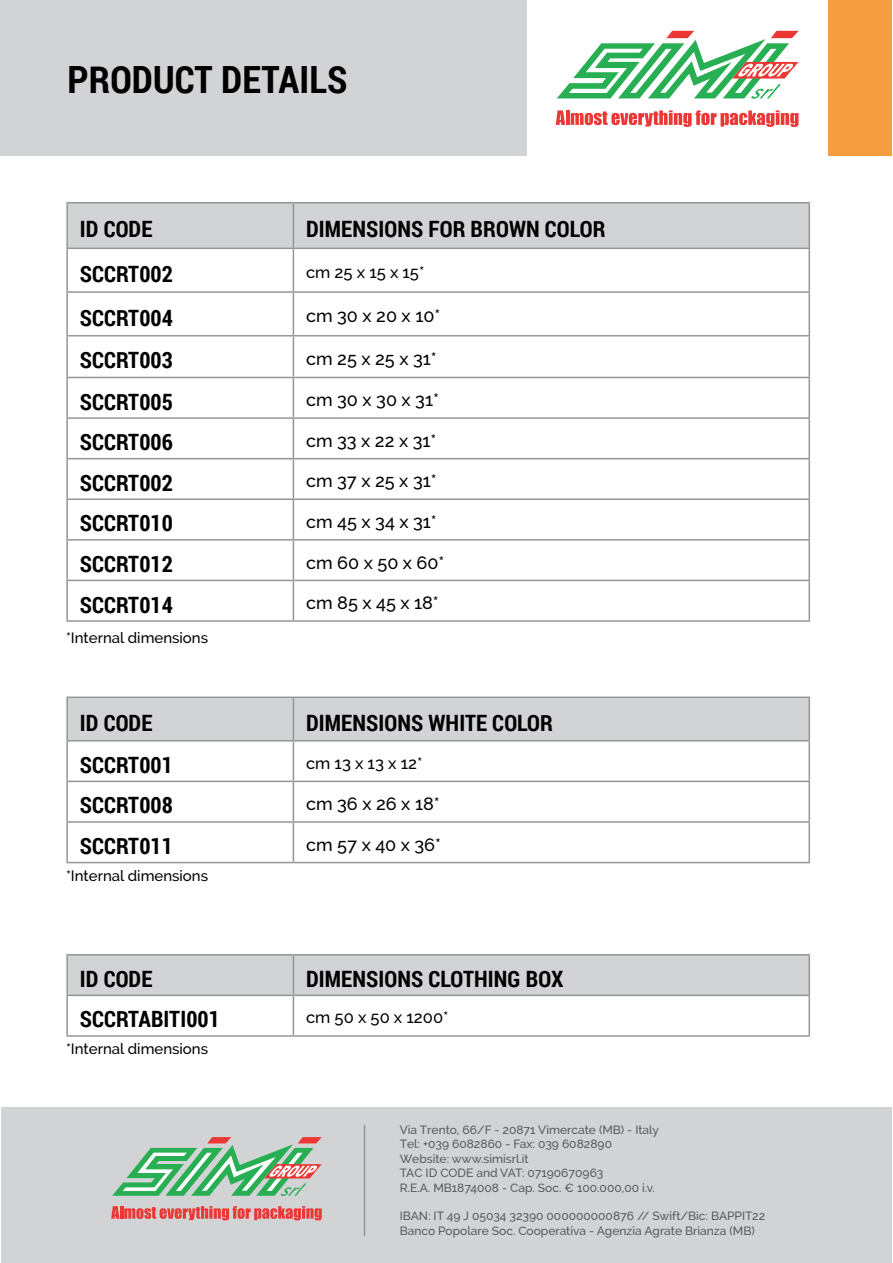
<style>
.page{position:relative;width:893px;height:1263px;background:#fff}
.page>*{position:absolute;margin:0;border:0;box-sizing:border-box;transform-origin:0 0}
.t1{font:700 37.5px "Roboto Condensed";letter-spacing:.005em;color:#000}
.t2{font:700 22.5px "Roboto Condensed";letter-spacing:.005em;color:#000}
.t3{font:500 18px "Raleway";color:#000}
.t4{font:500 16.5px "Raleway";color:#000}
.t5{font:500 15px "Raleway";color:#000}
.t6{font:500 12px/14.4px "Raleway";color:#58595b}
</style>
<div class="page">
<div style="left:0;top:0;width:526px;height:155px;background:#d1d3d4"></div>
<div style="left:1px;top:1107px;width:891px;height:156px;background:#d1d3d4"></div>
<div style="left:828px;top:0;width:64px;height:155px;background:#f59d41"></div>
<hr style="left:364px;top:1125px;width:1px;height:111px;background:#939598">
<svg style="left:557px;top:31px;width:242px;height:68px"></svg>
<svg style="left:556px;top:110px;width:9px;height:15px"></svg>
<hr style="left:566px;top:110px;width:3px;height:15px;background:#ec3835">
<svg style="left:571px;top:110px;width:227px;height:17px"></svg>
<svg style="left:112px;top:1137px;width:210px;height:59px"></svg>
<svg style="left:111px;top:1206px;width:211px;height:14px"></svg>
<div style="left:68px;top:698px;width:740px;height:42px;background:#d1d3d4"></div>
<hr style="left:66px;top:696px;width:227px;height:2px;background:#939598">
<hr style="left:66px;top:698px;width:2px;height:42px;background:#939598">
<hr style="left:293px;top:696px;width:517px;height:2px;background:#939598">
<hr style="left:293px;top:698px;width:1px;height:42px;background:#939598">
<hr style="left:808px;top:698px;width:2px;height:42px;background:#939598">
<hr style="left:66px;top:740px;width:227px;height:1px;background:#939598">
<hr style="left:66px;top:741px;width:2px;height:40px;background:#939598">
<hr style="left:293px;top:740px;width:517px;height:1px;background:#939598">
<hr style="left:293px;top:741px;width:1px;height:40px;background:#939598">
<hr style="left:808px;top:741px;width:2px;height:40px;background:#939598">
<hr style="left:66px;top:781px;width:227px;height:1px;background:#939598">
<hr style="left:66px;top:782px;width:2px;height:39px;background:#939598">
<hr style="left:293px;top:781px;width:517px;height:1px;background:#939598">
<hr style="left:293px;top:782px;width:1px;height:39px;background:#939598">
<hr style="left:808px;top:782px;width:2px;height:39px;background:#939598">
<hr style="left:66px;top:821px;width:227px;height:2px;background:#939598">
<hr style="left:66px;top:823px;width:2px;height:39px;background:#939598">
<hr style="left:293px;top:821px;width:517px;height:2px;background:#939598">
<hr style="left:293px;top:823px;width:1px;height:39px;background:#939598">
<hr style="left:808px;top:823px;width:2px;height:39px;background:#939598">
<hr style="left:66px;top:862px;width:227px;height:1px;background:#939598">
<hr style="left:293px;top:862px;width:517px;height:1px;background:#939598">
<div style="left:68px;top:955px;width:740px;height:40px;background:#d1d3d4"></div>
<hr style="left:66px;top:954px;width:227px;height:1px;background:#939598">
<hr style="left:66px;top:955px;width:2px;height:40px;background:#939598">
<hr style="left:293px;top:954px;width:517px;height:1px;background:#939598">
<hr style="left:293px;top:955px;width:1px;height:40px;background:#939598">
<hr style="left:808px;top:955px;width:2px;height:40px;background:#939598">
<hr style="left:66px;top:995px;width:227px;height:1px;background:#939598">
<hr style="left:66px;top:996px;width:2px;height:39px;background:#939598">
<hr style="left:293px;top:995px;width:517px;height:1px;background:#939598">
<hr style="left:293px;top:996px;width:1px;height:39px;background:#939598">
<hr style="left:808px;top:996px;width:2px;height:39px;background:#939598">
<hr style="left:66px;top:1035px;width:227px;height:2px;background:#939598">
<hr style="left:293px;top:1035px;width:517px;height:2px;background:#939598">
<div style="left:68px;top:203px;width:740px;height:45px;background:#d1d3d4"></div>
<hr style="left:66px;top:202px;width:227px;height:1px;background:#939598">
<hr style="left:66px;top:203px;width:2px;height:45px;background:#939598">
<hr style="left:293px;top:202px;width:517px;height:1px;background:#939598">
<hr style="left:293px;top:203px;width:1px;height:45px;background:#939598">
<hr style="left:808px;top:203px;width:2px;height:45px;background:#939598">
<hr style="left:66px;top:248px;width:227px;height:1px;background:#939598">
<hr style="left:66px;top:249px;width:2px;height:42px;background:#939598">
<hr style="left:293px;top:248px;width:517px;height:1px;background:#939598">
<hr style="left:293px;top:249px;width:1px;height:42px;background:#939598">
<hr style="left:808px;top:249px;width:2px;height:42px;background:#939598">
<hr style="left:66px;top:291px;width:227px;height:2px;background:#939598">
<hr style="left:66px;top:293px;width:2px;height:42px;background:#939598">
<hr style="left:293px;top:291px;width:517px;height:2px;background:#939598">
<hr style="left:293px;top:293px;width:1px;height:42px;background:#939598">
<hr style="left:808px;top:293px;width:2px;height:42px;background:#939598">
<hr style="left:66px;top:335px;width:227px;height:1px;background:#939598">
<hr style="left:66px;top:336px;width:2px;height:41px;background:#939598">
<hr style="left:293px;top:335px;width:517px;height:1px;background:#939598">
<hr style="left:293px;top:336px;width:1px;height:41px;background:#939598">
<hr style="left:808px;top:336px;width:2px;height:41px;background:#939598">
<hr style="left:66px;top:377px;width:227px;height:1px;background:#939598">
<hr style="left:66px;top:378px;width:2px;height:39px;background:#939598">
<hr style="left:293px;top:377px;width:517px;height:1px;background:#939598">
<hr style="left:293px;top:378px;width:1px;height:39px;background:#939598">
<hr style="left:808px;top:378px;width:2px;height:39px;background:#939598">
<hr style="left:66px;top:417px;width:227px;height:2px;background:#939598">
<hr style="left:66px;top:419px;width:2px;height:39px;background:#939598">
<hr style="left:293px;top:417px;width:517px;height:2px;background:#939598">
<hr style="left:293px;top:419px;width:1px;height:39px;background:#939598">
<hr style="left:808px;top:419px;width:2px;height:39px;background:#939598">
<hr style="left:66px;top:458px;width:227px;height:1px;background:#939598">
<hr style="left:66px;top:459px;width:2px;height:39px;background:#939598">
<hr style="left:293px;top:458px;width:517px;height:1px;background:#939598">
<hr style="left:293px;top:459px;width:1px;height:39px;background:#939598">
<hr style="left:808px;top:459px;width:2px;height:39px;background:#939598">
<hr style="left:66px;top:498px;width:227px;height:2px;background:#939598">
<hr style="left:66px;top:500px;width:2px;height:39px;background:#939598">
<hr style="left:293px;top:498px;width:517px;height:2px;background:#939598">
<hr style="left:293px;top:500px;width:1px;height:39px;background:#939598">
<hr style="left:808px;top:500px;width:2px;height:39px;background:#939598">
<hr style="left:66px;top:539px;width:227px;height:2px;background:#939598">
<hr style="left:66px;top:541px;width:2px;height:39px;background:#939598">
<hr style="left:293px;top:539px;width:517px;height:2px;background:#939598">
<hr style="left:293px;top:541px;width:1px;height:39px;background:#939598">
<hr style="left:808px;top:541px;width:2px;height:39px;background:#939598">
<hr style="left:66px;top:580px;width:227px;height:1px;background:#939598">
<hr style="left:66px;top:581px;width:2px;height:39px;background:#939598">
<hr style="left:293px;top:580px;width:517px;height:1px;background:#939598">
<hr style="left:293px;top:581px;width:1px;height:39px;background:#939598">
<hr style="left:808px;top:581px;width:2px;height:39px;background:#939598">
<hr style="left:66px;top:620px;width:227px;height:2px;background:#939598">
<hr style="left:293px;top:620px;width:517px;height:2px;background:#939598">
<h1 class="t1" style="left:68px;top:54px;width:281px">PRODUCT DETAILS</h1>
<h2 class="t2" style="left:80px;top:213px;width:74px">ID CODE</h2>
<h2 class="t2" style="left:306px;top:213px;width:301px">DIMENSIONS FOR BROWN COLOR</h2>
<h2 class="t2" style="left:80px;top:258px;width:95px">SCCRT002</h2>
<h3 class="t4" style="left:306px;top:263px;width:120px">cm 25 x 15 x 15*</h3>
<h2 class="t2" style="left:80px;top:302px;width:95px">SCCRT004</h2>
<h3 class="t3" style="left:306px;top:306px;width:136px">cm 30 x 20 x 10*</h3>
<h2 class="t2" style="left:80px;top:345px;width:95px">SCCRT003</h2>
<h3 class="t3" style="left:306px;top:348px;width:132px">cm 25 x 25 x 31*</h3>
<h2 class="t2" style="left:80px;top:386px;width:95px">SCCRT005</h2>
<h3 class="t3" style="left:306px;top:389px;width:134px">cm 30 x 30 x 31*</h3>
<h2 class="t2" style="left:80px;top:426px;width:95px">SCCRT006</h2>
<h3 class="t3" style="left:306px;top:430px;width:132px">cm 33 x 22 x 31*</h3>
<h2 class="t2" style="left:80px;top:467px;width:95px">SCCRT002</h2>
<h3 class="t3" style="left:306px;top:471px;width:132px">cm 37 x 25 x 31*</h3>
<h2 class="t2" style="left:80px;top:507px;width:95px">SCCRT010</h2>
<h3 class="t3" style="left:306px;top:511px;width:132px">cm 45 x 34 x 31*</h3>
<h2 class="t2" style="left:80px;top:548px;width:95px">SCCRT012</h2>
<h3 class="t3" style="left:306px;top:552px;width:140px">cm 60 x 50 x 60*</h3>
<h2 class="t2" style="left:80px;top:589px;width:95px">SCCRT014</h2>
<h3 class="t3" style="left:306px;top:592px;width:134px">cm 85 x 45 x 18*</h3>
<p class="t5" style="left:66px;top:629px;width:144px">*Internal dimensions</p>
<h2 class="t2" style="left:80px;top:707px;width:74px">ID CODE</h2>
<h2 class="t2" style="left:306px;top:707px;width:248px">DIMENSIONS WHITE COLOR</h2>
<h2 class="t2" style="left:80px;top:749px;width:95px">SCCRT001</h2>
<h3 class="t4" style="left:306px;top:753px;width:118px">cm 13 x 13 x 12*</h3>
<h2 class="t2" style="left:80px;top:790px;width:95px">SCCRT008</h2>
<h3 class="t3" style="left:306px;top:793px;width:135px">cm 36 x 26 x 18*</h3>
<h2 class="t2" style="left:80px;top:830px;width:95px">SCCRT011</h2>
<h3 class="t3" style="left:306px;top:834px;width:136px">cm 57 x 40 x 36*</h3>
<p class="t5" style="left:66px;top:867px;width:144px">*Internal dimensions</p>
<h2 class="t2" style="left:80px;top:963px;width:74px">ID CODE</h2>
<h2 class="t2" style="left:306px;top:963px;width:259px">DIMENSIONS CLOTHING BOX</h2>
<h2 class="t2" style="left:80px;top:1004px;width:142px">SCCRTABITI001</h2>
<h3 class="t4" style="left:306px;top:1008px;width:144px">cm 50 x 50 x 1200*</h3>
<p class="t5" style="left:66px;top:1040px;width:144px">*Internal dimensions</p>
<p class="t6" style="left:400px;top:1122px;width:261px">Via Trento, 66/F - 20871 Vimercate (MB) - Italy Tel: +039 6082860 - Fax: 039 6082890<br>Website: www.simisrl.it<br>TAC ID CODE and VAT: 07190670963<br>R.E.A. MB1874008 - Cap. Soc. € 100.000,00 i.v.</p>
<p class="t6" style="left:400px;top:1209px;width:367px">IBAN: IT 49 J 05034 32390 000000000876 // Swift/Bic: BAPPIT22<br>Banco Popolare Soc. Cooperativa - Agenzia Agrate Brianza (MB)</p>
</div>
